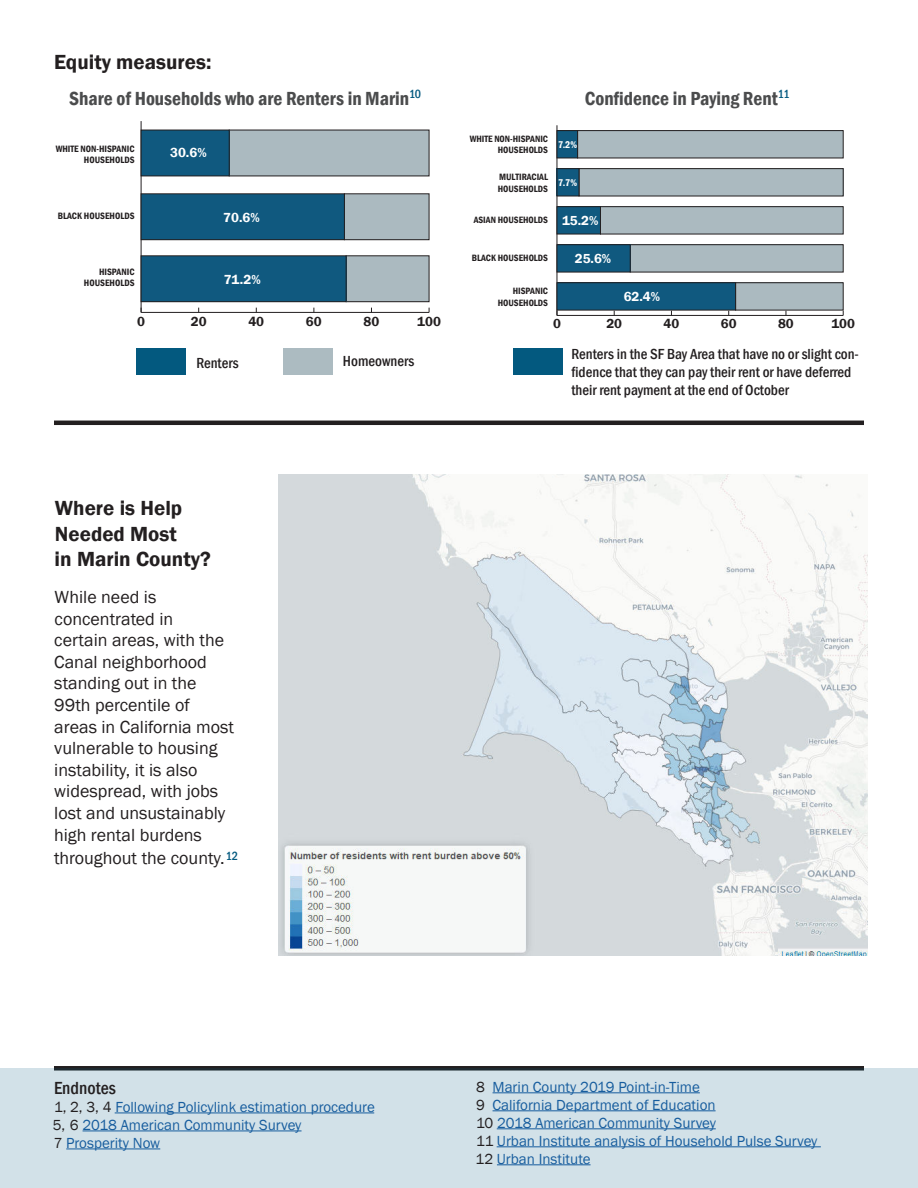
<style>
.page{position:relative;width:918px;height:1188px;background:#fff}
.page>*{position:absolute;margin:0;border:0;box-sizing:border-box;transform-origin:0 0}
.t1{font:600 21px/25.2px "Franklin Gothic";color:#231f20}
.t2{font:600 condensed 19.5px "Franklin Gothic";color:#4b4c4d}
.t3{font:18px/21.6px "Franklin Gothic";color:#231f20}
.t4{font:500 condensed 18px "Franklin Gothic";color:#231f20}
.t5{font:15px/18px "Franklin Gothic";color:#175d9e}
.t6{font:500 condensed 15px/18px "Franklin Gothic";color:#231f20}
.t7{font:600 13.5px "Franklin Gothic";color:#fff}
.t8{font:600 13.5px "Franklin Gothic";color:#231f20}
.t9{font:600 13.35px "Franklin Gothic";color:#231f20}
.t10{font:600 condensed 10.05px "Franklin Gothic";color:#fff}
.t11{font:600 condensed 9.45px/11.2px "Franklin Gothic";color:#231f20;text-align:right}
.s1{color:#231f20}
</style>
<div class="page">
<hr style="left:54px;top:421px;width:810px;height:4px;background:#231f20">
<div style="left:54px;top:1066px;width:810px;height:5px;background:#202428"></div>
<hr style="left:141px;top:312px;width:288px;height:1px;background:#231f20">
<hr style="left:141px;top:121px;width:1px;height:191px;background:#231f20">
<div style="left:229px;top:130px;width:200px;height:46px;background:#abbac0"></div>
<div style="left:346px;top:256px;width:83px;height:46px;background:#abbac0"></div>
<div style="left:346px;top:256px;width:83px;height:46px;border:1px solid #231f20"></div>
<div style="left:344px;top:194px;width:85px;height:46px;background:#abbac0"></div>
<div style="left:344px;top:194px;width:85px;height:46px;border:1px solid #231f20"></div>
<div style="left:141px;top:130px;width:88px;height:46px;background:#10597f"></div>
<div style="left:141px;top:130px;width:88px;height:46px;border:1px solid #231f20"></div>
<div style="left:141px;top:256px;width:205px;height:46px;background:#10597f"></div>
<div style="left:141px;top:256px;width:205px;height:46px;border:1px solid #231f20"></div>
<div style="left:141px;top:194px;width:203px;height:46px;background:#10597f"></div>
<div style="left:141px;top:194px;width:204px;height:46px;border:1px solid #231f20"></div>
<hr style="left:557px;top:315px;width:286px;height:1px;background:#231f20">
<hr style="left:557px;top:125px;width:1px;height:190px;background:#231f20">
<div style="left:578px;top:131px;width:265px;height:27px;background:#abbac0"></div>
<div style="left:577px;top:130px;width:266px;height:28px;border:1px solid #231f20"></div>
<div style="left:579px;top:169px;width:264px;height:27px;background:#abbac0"></div>
<div style="left:579px;top:168px;width:264px;height:28px;border:1px solid #231f20"></div>
<div style="left:600px;top:207px;width:243px;height:27px;background:#abbac0"></div>
<div style="left:600px;top:206px;width:243px;height:28px;border:1px solid #231f20"></div>
<div style="left:630px;top:245px;width:213px;height:27px;background:#abbac0"></div>
<div style="left:736px;top:283px;width:107px;height:27px;background:#abbac0"></div>
<div style="left:557px;top:131px;width:21px;height:27px;background:#10597f"></div>
<div style="left:557px;top:130px;width:21px;height:28px;border:1px solid #231f20"></div>
<div style="left:557px;top:169px;width:22px;height:27px;background:#10597f"></div>
<div style="left:557px;top:168px;width:22px;height:28px;border:1px solid #231f20"></div>
<div style="left:557px;top:207px;width:43px;height:27px;background:#10597f"></div>
<div style="left:557px;top:206px;width:44px;height:28px;border:1px solid #231f20"></div>
<div style="left:557px;top:245px;width:73px;height:27px;background:#10597f"></div>
<div style="left:557px;top:245px;width:73px;height:27px;border:1px solid #231f20"></div>
<div style="left:557px;top:283px;width:179px;height:27px;background:#10597f"></div>
<div style="left:557px;top:283px;width:179px;height:27px;border:1px solid #231f20"></div>
<div style="left:137px;top:348px;width:49px;height:27px;background:#03597f"></div>
<div style="left:513px;top:348px;width:49px;height:27px;background:#03597f"></div>
<div style="left:283px;top:348px;width:50px;height:27px;background:#acbbc1"></div>
<img style="left:278px;top:474px;width:590px;height:482px">
<div style="left:0;top:1069px;width:918px;height:119px;background:#d2e1e8"></div>
<hr style="left:115px;top:1113px;width:259px;height:1px;background:#175d9e">
<hr style="left:83px;top:1131px;width:219px;height:1px;background:#175d9e">
<hr style="left:66px;top:1149px;width:94px;height:1px;background:#175d9e">
<hr style="left:493px;top:1092px;width:207px;height:1px;background:#175d9e">
<hr style="left:493px;top:1110px;width:223px;height:1px;background:#175d9e">
<hr style="left:497px;top:1128px;width:219px;height:1px;background:#175d9e">
<hr style="left:497px;top:1146px;width:324px;height:1px;background:#175d9e">
<hr style="left:497px;top:1164px;width:94px;height:1px;background:#175d9e">
<h1 class="t1" style="left:54px;top:50px;width:159px">Equity measures:</h1>
<h2 class="t2" style="left:69px;top:90px;width:353px">Share of Households who are Renters in Marin<sup>10</sup></h2>
<h2 class="t2" style="left:585px;top:85px;width:206px">Confidence in Paying Rent<sup>11</sup></h2>
<p class="t11" style="left:56px;top:143px;width:80px">WHITE NON-HISPANIC<br>HOUSEHOLDS</p>
<p class="t11" style="left:58px;top:210px;width:78px">BLACK HOUSEHOLDS</p>
<p class="t11" style="left:84px;top:266px;width:52px">HISPANIC<br>HOUSEHOLDS</p>
<p class="t7" style="left:170px;top:144px;width:38px">30.6%</p>
<p class="t7" style="left:223px;top:210px;width:38px">70.6%</p>
<p class="t7" style="left:224px;top:272px;width:38px">71.2%</p>
<p class="t8" style="left:137px;top:313px;width:9px">0</p>
<p class="t8" style="left:191px;top:313px;width:17px">20</p>
<p class="t8" style="left:248px;top:313px;width:17px">40</p>
<p class="t8" style="left:306px;top:313px;width:17px">60</p>
<p class="t8" style="left:364px;top:313px;width:17px">80</p>
<p class="t8" style="left:417px;top:313px;width:25px">100</p>
<p class="t11" style="left:470px;top:133px;width:80px">WHITE NON-HISPANIC<br>HOUSEHOLDS</p>
<p class="t11" style="left:498px;top:172px;width:52px;text-align:left">MULTIRACIAL<br>HOUSEHOLDS</p>
<p class="t10" style="left:558px;top:139px;width:20px">7.2%</p>
<p class="t10" style="left:558px;top:177px;width:20px">7.7%</p>
<p class="t11" style="left:474px;top:214px;width:76px">ASIAN HOUSEHOLDS</p>
<p class="t7" style="left:562px;top:213px;width:38px">15.2%</p>
<p class="t11" style="left:472px;top:252px;width:78px">BLACK HOUSEHOLDS</p>
<p class="t7" style="left:575px;top:251px;width:38px">25.6%</p>
<p class="t11" style="left:498px;top:285px;width:52px">HISPANIC<br>HOUSEHOLDS</p>
<p class="t7" style="left:624px;top:288px;width:38px">62.4%</p>
<p class="t9" style="left:553px;top:316px;width:9px">0</p>
<p class="t9" style="left:606px;top:316px;width:17px">20</p>
<p class="t9" style="left:664px;top:316px;width:17px">40</p>
<p class="t9" style="left:721px;top:316px;width:17px">60</p>
<p class="t9" style="left:778px;top:316px;width:17px">80</p>
<p class="t9" style="left:831px;top:316px;width:25px">100</p>
<p class="t6" style="left:196px;top:355px;width:44px">Renters</p>
<p class="t6" style="left:572px;top:345px;width:289px">Renters in the SF Bay Area that have no or slight con&shy;fidence that they can pay their rent or have deferred their rent payment at the end of October</p>
<p class="t6" style="left:343px;top:352px;width:73px">Homeowners</p>
<h1 class="t1" style="left:55px;top:497px;width:158px">Where is Help<br>Needed Most<br>in Marin County?</h1>
<p class="t3" style="left:54px;top:587px;width:182px">While need is concentrated in<br>certain areas, with the<br>Canal neighborhood standing out in the<br>99th percentile of areas in California most vulnerable to housing instability, it is also widespread, with jobs lost and unsustainably high rental burdens</p>
<p class="t3" style="left:54px;top:849px;width:186px">throughout the county.<sup>12</sup></p>
<p class="t4" style="left:54px;top:1080px;width:63px">Endnotes</p>
<p class="t5" style="left:53px;top:1099px;width:324px"><span class="s1">1, 2, 3, 4</span> Following Policylink estimation procedure<br><span class="s1">5, 6</span> 2018 American Community Survey<br><span class="s1">7</span> Prosperity Now</p>
<p class="t5" style="left:476px;top:1078px;width:343px"><span class="s1">8</span> Marin County 2019 Point-in-Time<br><span class="s1">9</span> California Department of Education<br><span class="s1">10</span> 2018 American Community Survey<br><span class="s1">11</span> Urban Institute analysis of Household Pulse Survey <span class="s1">12</span> Urban Institute</p>
</div>
